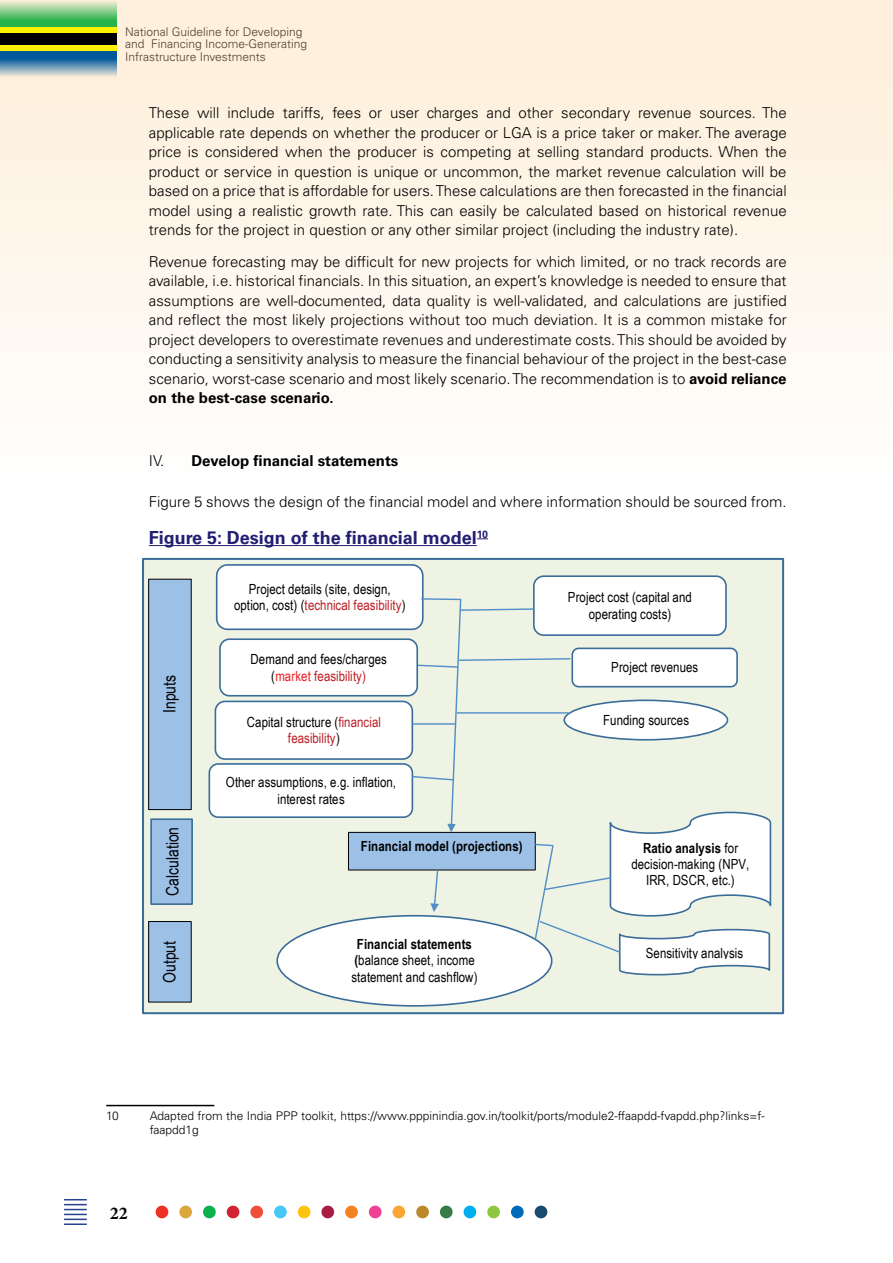
<style>
.page{position:relative;width:893px;height:1263px;background:#fff}
.page>*{position:absolute;margin:0;border:0;box-sizing:border-box;transform-origin:0 0}
.t1{font:700 18px "Univers";color:#221e72}
.t2{font:700 18px "Minion Pro";color:#000}
.t3{font:17.1px "Arial Narrow";letter-spacing:.005em;color:#000001}
.t4{font:300 15px/19.5px "Univers";color:#000;text-align:justify}
.t5{font:700 15px "Univers";color:#000}
.t6{font:13.95px/16.6px "Arial Narrow";letter-spacing:.005em;color:#000001;text-align:center}
.t7{font:13.95px/16.4px "Arial Narrow";letter-spacing:.005em;color:#bc1e24;text-align:center}
.t8{font:700 13.95px "Arial Narrow";letter-spacing:.01em;color:#000001}
.t9{font:300 12px/12.9px "Univers";color:#000}
.s1{font-weight:700}
.s2{font-weight:300}
.s3{color:#bc1e24}
.s4{color:#ed1d24}
.s5{color:#000001}
</style>
<div class="page">
<div style="left:0;top:0;width:893px;height:521px;background:linear-gradient(to bottom,#feeed8,#feffff)"></div>
<svg style="left:0;top:0;width:117px;height:28px;background:#7ecb7e"></svg>
<svg style="left:0;top:51px;width:117px;height:29px;background:#6a97b6"></svg>
<div style="left:0;top:33px;width:117px;height:14px;background:#000"></div>
<div style="left:0;top:28px;width:117px;height:5px;background:#fff200"></div>
<div style="left:0;top:46px;width:117px;height:5px;background:#fff200"></div>
<hr style="left:64px;top:1223px;width:23px;height:2px;background:#25408f">
<hr style="left:64px;top:1218px;width:23px;height:2px;background:#25408f">
<svg style="left:64px;top:1199px;width:23px;height:16px"></svg>
<div style="left:156px;top:1205px;width:12px;height:13px;background:#ee3125;border-radius:50%"></div>
<div style="left:203px;top:1205px;width:13px;height:13px;background:#0db14b;border-radius:50%"></div>
<div style="left:250px;top:1205px;width:13px;height:13px;background:#f04e37;border-radius:50%"></div>
<div style="left:298px;top:1205px;width:12px;height:13px;background:#ffc20e;border-radius:50%"></div>
<div style="left:345px;top:1205px;width:13px;height:13px;background:#f58220;border-radius:50%"></div>
<div style="left:392px;top:1205px;width:13px;height:13px;background:#faa634;border-radius:50%"></div>
<div style="left:440px;top:1205px;width:13px;height:13px;background:#387b46;border-radius:50%"></div>
<div style="left:179px;top:1205px;width:13px;height:13px;background:#dba73c;border-radius:50%"></div>
<div style="left:227px;top:1205px;width:12px;height:13px;background:#d22333;border-radius:50%"></div>
<div style="left:274px;top:1205px;width:13px;height:13px;background:#44c8f5;border-radius:50%"></div>
<div style="left:321px;top:1205px;width:13px;height:13px;background:#a71d44;border-radius:50%"></div>
<div style="left:369px;top:1205px;width:13px;height:13px;background:#ee4195;border-radius:50%"></div>
<div style="left:416px;top:1205px;width:13px;height:13px;background:#bb892c;border-radius:50%"></div>
<div style="left:464px;top:1205px;width:12px;height:13px;background:#00aeef;border-radius:50%"></div>
<div style="left:511px;top:1205px;width:13px;height:13px;background:#006cb7;border-radius:50%"></div>
<div style="left:487px;top:1205px;width:13px;height:13px;background:#8dc63f;border-radius:50%"></div>
<div style="left:535px;top:1205px;width:12px;height:13px;background:#184b6e;border-radius:50%"></div>
<div style="left:106px;top:495px;width:681px;height:15px;background:#fff"></div>
<hr style="left:149px;top:545px;width:328px;height:1px;background:#221e72">
<hr style="left:106px;top:1105px;width:108px;height:1px;background:#000">
<div style="left:143px;top:559px;width:640px;height:454px;background:#eff3e4"></div>
<div style="left:142px;top:558px;width:642px;height:456px;border:2px solid #3a6c99"></div>
<div style="left:149px;top:579px;width:42px;height:230px;background:#9cc0e6"></div>
<div style="left:148px;top:579px;width:44px;height:231px;border:1px solid #000001"></div>
<img style="left:149px;top:584px;width:42px;height:220px">
<div style="left:220px;top:639px;width:197px;height:57px;background:#fff;border-radius:9px"></div>
<div style="left:219px;top:638px;width:199px;height:58px;border:2px solid #3a6c99;border-radius:9px"></div>
<div style="left:217px;top:565px;width:206px;height:64px;background:#fff;border-radius:11px"></div>
<div style="left:216px;top:564px;width:208px;height:66px;border:2px solid #3a6c99;border-radius:11px"></div>
<div style="left:209px;top:764px;width:203px;height:53px;background:#fff;border-radius:9px"></div>
<div style="left:209px;top:763px;width:204px;height:55px;border:2px solid #3a6c99;border-radius:9px"></div>
<div style="left:534px;top:576px;width:192px;height:59px;background:#fff;border-radius:10px"></div>
<div style="left:533px;top:575px;width:194px;height:61px;border:2px solid #3a6c99;border-radius:10px"></div>
<div style="left:348px;top:832px;width:187px;height:38px;background:#9cc0e6"></div>
<div style="left:348px;top:832px;width:188px;height:38px;border:1px solid #000001"></div>
<img style="left:349px;top:837px;width:1px;height:27px">
<div style="left:277px;top:916px;width:275px;height:90px;background:#fff;border-radius:50%"></div>
<div style="left:151px;top:819px;width:41px;height:85px;background:#9cc0e6"></div>
<div style="left:150px;top:818px;width:43px;height:87px;border:2px solid #3a6c99"></div>
<img style="left:190px;top:826px;width:1px;height:71px">
<div style="left:149px;top:921px;width:42px;height:81px;background:#9cc0e6"></div>
<div style="left:148px;top:921px;width:44px;height:81px;border:1px solid #000001"></div>
<img style="left:149px;top:927px;width:42px;height:69px">
<div style="left:215px;top:701px;width:197px;height:58px;background:#fff;border-radius:10px"></div>
<div style="left:215px;top:701px;width:198px;height:59px;border:2px solid #3a6c99;border-radius:10px"></div>
<svg style="left:411px;top:597px;width:361px;height:379px"></svg>
<p class="t9" style="left:125px;top:25px;width:184px">National Guideline for Developing and Financing Income-Generating<br>Infrastructure Investments</p>
<p class="t4" style="left:149px;top:103px;width:639px">These will include tariffs, fees or user charges and other secondary revenue sources. The applicable rate depends on whether the producer or LGA is a price taker or maker. The average price is considered when the producer is competing at selling standard products. When the product or service in question is unique or uncommon, the market revenue calculation will be based on a price that is affordable for users. These calculations are then forecasted in the financial model using a realistic growth rate. This can easily be calculated based on historical revenue trends for the project in question or any other similar project (including the industry rate).</p>
<p class="t4" style="left:149px;top:252px;width:639px">Revenue forecasting may be difficult for new projects for which limited, or no track records are available, i.e. historical financials. In this situation, an expert’s knowledge is needed to ensure that assumptions are well-documented, data quality is well-validated, and calculations are justified and reflect the most likely projections without too much deviation. It is a common mistake for project developers to overestimate revenues and underestimate costs. This should be avoided by conducting a sensitivity analysis to measure the financial behaviour of the project in the best-case scenario, worst-case scenario and most likely scenario. The recommendation is to <span class="s1">avoid reliance on the best-case scenario.</span></p>
<p class="t5" style="left:149px;top:452px;width:251px"><span class="s2">IV.</span> Develop financial statements</p>
<p class="t4" style="left:149px;top:492px;width:639px">Figure 5 shows the design of the financial model and where information should be sourced from.</p>
<p class="t1" style="left:149px;top:527px;width:341px">Figure 5: Design of the financial model<sup>10</sup></p>
<p class="t3" style="left:157px;top:713px;width:39px;rotate:-90deg">Inputs</p>
<p class="t3" style="left:160px;top:896px;width:71px;rotate:-90deg">Calculation</p>
<p class="t3" style="left:157px;top:983px;width:44px;rotate:-90deg">Output</p>
<p class="t6" style="left:234px;top:580px;width:173px;line-height:16px">Project details (site, design, option, cost) (<span class="s3">technical feasibility</span>)</p>
<p class="t6" style="left:250px;top:650px;width:138px">Demand and fees/charges (<span class="s4">market</span> <span class="s3">feasibility)</span></p>
<p class="t7" style="left:247px;top:713px;width:136px"><span class="s5">Capital structure (</span>financial feasibility<span class="s5">)</span></p>
<p class="t6" style="left:226px;top:773px;width:172px">Other assumptions, e.g. inflation, interest rates</p>
<p class="t8" style="left:361px;top:835px;width:163px">Financial model (projections)</p>
<p class="t6" style="left:351px;top:935px;width:128px"><span class="s1">Financial statements (</span>balance sheet, income statement and cashflow)</p>
<p class="t6" style="left:568px;top:588px;width:125px">Project cost (capital and operating costs)</p>
<p class="t6" style="left:611px;top:658px;width:89px">Project revenues</p>
<p class="t6" style="left:603px;top:711px;width:88px">Funding sources</p>
<p class="t6" style="left:631px;top:839px;width:120px;line-height:16.2px"><span class="s1">Ratio analysis</span> for decision-making (NPV,<br>IRR, DSCR, etc.)</p>
<p class="t6" style="left:646px;top:944px;width:99px">Sensitivity analysis</p>
<p class="t9" style="left:106px;top:1109px;width:14px">10</p>
<p class="t9" style="left:150px;top:1108px;width:616px;line-height:14.4px">Adapted from the India PPP toolkit, https://www.pppinindia.gov.in/toolkit/ports/module2-ffaapdd-fvapdd.php?links=f&shy;faapdd1g</p>
<p class="t2" style="left:110px;top:1201px;width:19px">22</p>
</div>
